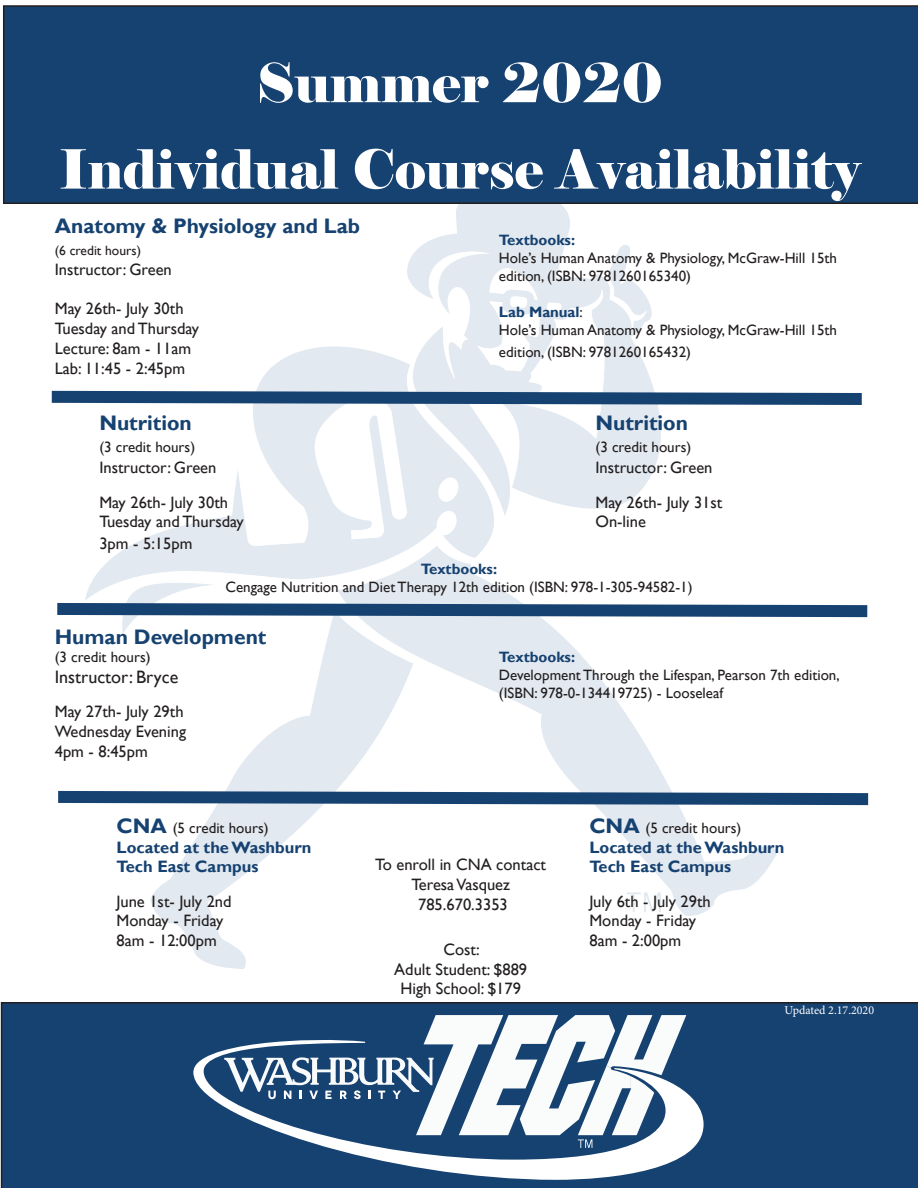
<style>
.page{position:relative;width:918px;height:1188px;background:#fff}
.page>*{position:absolute;margin:0;border:0;box-sizing:border-box;transform-origin:0 0}
.t1{font:54px "Elephant";color:#fff}
.t2{font:700 21px "Gill Sans";color:#164271}
.t3{font:18px "Gill Sans";color:#231f20}
.t4{font:16.5px "Gill Sans";color:#231f20}
.t5{font:700 16.5px/19.8px "Gill Sans";color:#164271}
.t6{font:15px/18px "Gill Sans";color:#231f20}
.t7{font:700 15px "Gill Sans";color:#164271}
.t8{font:13.5px "Gill Sans";color:#231f20}
.t9{font:12px "Minion Pro";color:#fff}
.s1{font-weight:400;color:#231f20}
.s2{font-weight:700;font-size:21px;color:#164271}
</style>
<div class="page">
<img style="left:86px;top:204px;width:692px;height:765px">
<div style="left:3px;top:5px;width:915px;height:199px;background:#164271"></div>
<div style="left:1px;top:1002px;width:917px;height:186px;background:#164271"></div>
<svg style="left:193px;top:1036px;width:511px;height:144px;fill:#164271"></svg>
<svg style="left:224px;top:1015px;width:462px;height:133px"></svg>
<svg style="left:51px;top:385px;width:811px;height:26px"></svg>
<svg style="left:57px;top:597px;width:811px;height:26px"></svg>
<svg style="left:58px;top:785px;width:811px;height:26px"></svg>
<p class="t1" style="left:256px;top:49px;width:408px">Summer 2020</p>
<p class="t1" style="left:59px;top:136px;width:803px">Individual Course Availability</p>
<p class="t2" style="left:55px;top:213px;width:307px">Anatomy &amp; Physiology and Lab</p>
<p class="t8" style="left:55px;top:242px;width:88px">(6 credit hours)</p>
<p class="t4" style="left:55px;top:259px;width:119px">Instructor: Green</p>
<p class="t4" style="left:55px;top:299px;width:130px">May 26th- July 30th</p>
<p class="t4" style="left:55px;top:319px;width:146px">Tuesday and Thursday</p>
<p class="t4" style="left:55px;top:339px;width:138px">Lecture: 8am - 11am</p>
<p class="t4" style="left:55px;top:358px;width:132px">Lab: 11:45 - 2:45pm</p>
<p class="t2" style="left:99px;top:410px;width:94px">Nutrition</p>
<p class="t6" style="left:99px;top:438px;width:97px">(3 credit hours)</p>
<p class="t4" style="left:99px;top:458px;width:119px">Instructor: Green</p>
<p class="t4" style="left:99px;top:492px;width:130px">May 26th- July 30th</p>
<p class="t4" style="left:99px;top:512px;width:146px">Tuesday and Thursday</p>
<p class="t4" style="left:99px;top:534px;width:95px">3pm - 5:15pm</p>
<p class="t7" style="left:499px;top:231px;width:78px">Textbooks:</p>
<p class="t6" style="left:499px;top:250px;width:340px">Hole’s Human Anatomy &amp; Physiology, McGraw-Hill 15th edition, (ISBN: 9781260165340)</p>
<p class="t7" style="left:499px;top:303px;width:85px">Lab Manual<span class="s1">:</span></p>
<p class="t6" style="left:499px;top:320px;width:340px;line-height:21.6px">Hole’s Human Anatomy &amp; Physiology, McGraw-Hill 15th edition, (ISBN: 9781260165432)</p>
<p class="t2" style="left:596px;top:410px;width:94px">Nutrition</p>
<p class="t6" style="left:596px;top:438px;width:97px">(3 credit hours)</p>
<p class="t4" style="left:596px;top:458px;width:119px">Instructor: Green</p>
<p class="t4" style="left:596px;top:492px;width:128px">May 26th- July 31st</p>
<p class="t4" style="left:596px;top:512px;width:52px">On-line</p>
<p class="t7" style="left:421px;top:560px;width:78px">Textbooks:</p>
<p class="t6" style="left:225px;top:579px;width:469px">Cengage Nutrition and Diet Therapy 12th edition (ISBN: 978-1-305-94582-1)</p>
<p class="t2" style="left:55px;top:624px;width:213px">Human Development</p>
<p class="t6" style="left:55px;top:648px;width:97px">(3 credit hours)</p>
<p class="t3" style="left:55px;top:667px;width:125px">Instructor: Bryce</p>
<p class="t4" style="left:55px;top:702px;width:130px">May 27th- July 29th</p>
<p class="t4" style="left:55px;top:722px;width:133px">Wednesday Evening</p>
<p class="t4" style="left:55px;top:742px;width:95px">4pm - 8:45pm</p>
<p class="t6" style="left:117px;top:819px;width:154px"><span class="s2">CNA</span> (5 credit hours)</p>
<p class="t5" style="left:117px;top:838px;width:196px">Located at the Washburn<br>Tech East Campus</p>
<p class="t4" style="left:117px;top:892px;width:117px">June 1st- July 2nd</p>
<p class="t4" style="left:117px;top:911px;width:108px">Monday - Friday</p>
<p class="t4" style="left:117px;top:931px;width:102px">8am - 12:00pm</p>
<p class="t7" style="left:499px;top:648px;width:78px">Textbooks:</p>
<p class="t6" style="left:499px;top:666px;width:342px">Development Through the Lifespan, Pearson 7th edition, (ISBN: 978-0-134419725) - Looseleaf</p>
<p class="t4" style="left:375px;top:855px;width:172px">To enroll in CNA contact</p>
<p class="t4" style="left:411px;top:875px;width:100px">Teresa Vasquez</p>
<p class="t4" style="left:418px;top:895px;width:91px">785.670.3353</p>
<p class="t4" style="left:443px;top:940px;width:38px">Cost:</p>
<p class="t4" style="left:394px;top:960px;width:134px">Adult Student: $889</p>
<p class="t4" style="left:400px;top:979px;width:122px">High School: $179</p>
<p class="t6" style="left:589px;top:819px;width:154px"><span class="s2">CNA</span> (5 credit hours)</p>
<p class="t5" style="left:589px;top:838px;width:196px">Located at the Washburn<br>Tech East Campus</p>
<p class="t4" style="left:589px;top:892px;width:123px">July 6th - July 29th</p>
<p class="t4" style="left:589px;top:911px;width:108px">Monday - Friday</p>
<p class="t4" style="left:589px;top:931px;width:93px">8am - 2:00pm</p>
<p class="t9" style="left:784px;top:1002px;width:91px">Updated 2.17.2020</p>
</div>
